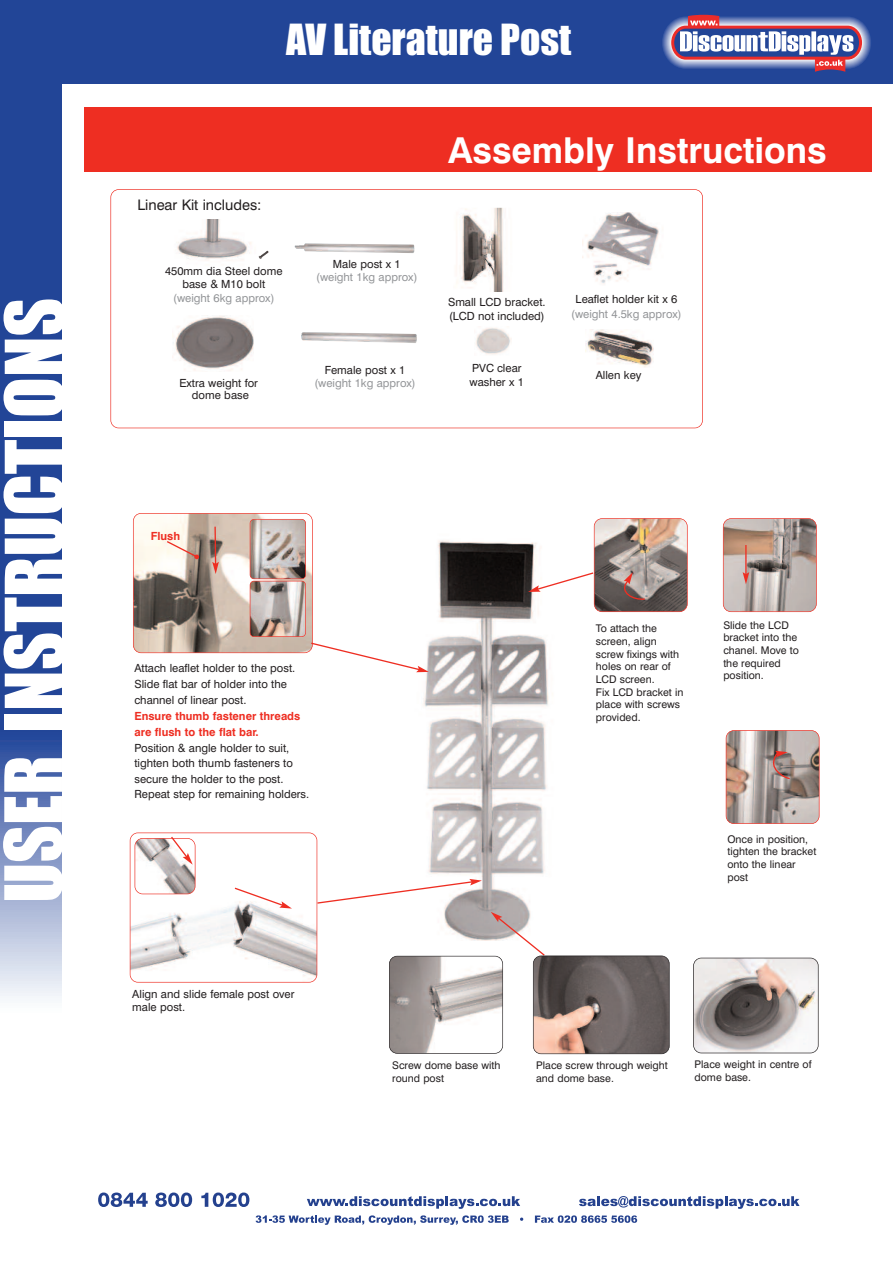
<style>
.page{position:relative;width:893px;height:1263px;background:#fff}
.page>*{position:absolute;margin:0;border:0;box-sizing:border-box;transform-origin:0 0}
.t1{font:39.75px "Impact";color:#fff}
.t2{font:35.7px "Swiss 721 BT Bold+QKSDJY";color:#fff}
.t3{font:14.55px "Swiss 721 BT Roman+GRGJKH";color:#231f20}
.t4{font:11.25px/13.5px "Swiss 721 BT Roman+GRGJKH";color:#231f20}
.t5{font:11.25px "Swiss 721 BT Roman+GRGJKH";color:#939598}
.t6{font:11.25px/15.9px "Swiss 721 BT Bold+QKSDJY";color:#ee2e22}
.t7{font:10.65px/12.8px "Swiss 721 BT Roman+GRGJKH";color:#231f20}
</style>
<div class="page">
<div style="left:0;top:0;width:62px;height:671px;background:#224597"></div>
<div style="left:4px;top:0;width:889px;height:83px;background:#224597"></div>
<svg style="left:0;top:647px;width:62px;height:351px;background:#9cacd1"></svg>
<svg style="left:307px;top:1196px;width:213px;height:13px"></svg>
<svg style="left:579px;top:1196px;width:220px;height:13px"></svg>
<svg style="left:256px;top:1215px;width:253px;height:10px"></svg>
<svg style="left:520px;top:1217px;width:3px;height:4px"></svg>
<svg style="left:535px;top:1215px;width:102px;height:8px"></svg>
<div style="left:5px;top:714px;width:59px;height:15px;background:#fff"></div>
<svg style="left:4px;top:560px;width:58px;height:148px"></svg>
<svg style="left:5px;top:519px;width:57px;height:35px;background:#e1e6f1"></svg>
<svg style="left:4px;top:440px;width:58px;height:73px"></svg>
<div style="left:5px;top:421px;width:59px;height:15px;background:#fff"></div>
<svg style="left:4px;top:380px;width:58px;height:35px;background:#dbe1ee"></svg>
<svg style="left:4px;top:299px;width:58px;height:75px"></svg>
<svg style="left:662px;top:14px;width:209px;height:58px"></svg>
<svg style="left:3px;top:758px;width:59px;height:142px"></svg>
<svg style="left:98px;top:1192px;width:50px;height:15px"></svg>
<svg style="left:155px;top:1192px;width:37px;height:15px"></svg>
<svg style="left:201px;top:1192px;width:48px;height:15px"></svg>
<div style="left:110px;top:189px;width:593px;height:239px;border:1px solid #ee2e22;border-radius:8px"></div>
<img style="left:301px;top:332px;width:116px;height:11px">
<div style="left:85px;top:108px;width:787px;height:64px;background:#ee2e22"></div>
<img style="left:177px;top:219px;width:75px;height:42px">
<svg style="left:258px;top:251px;width:11px;height:8px"></svg>
<img style="left:294px;top:243px;width:121px;height:10px">
<img style="left:476px;top:328px;width:36px;height:27px">
<img style="left:456px;top:208px;width:48px;height:83px">
<img style="left:173px;top:315px;width:81px;height:56px">
<img style="left:416px;top:540px;width:133px;height:401px">
<img style="left:133px;top:513px;width:179px;height:140px;border-radius:8px">
<div style="left:133px;top:513px;width:180px;height:140px;border:1px solid #ee2e22;border-radius:8px"></div>
<svg style="left:212px;top:525px;width:7px;height:49px"></svg>
<img style="left:250px;top:519px;width:56px;height:60px;border-radius:4px">
<div style="left:250px;top:519px;width:56px;height:60px;border:1px solid #ee2e22;border-radius:4px"></div>
<img style="left:250px;top:581px;width:55px;height:56px;border-radius:4px">
<div style="left:250px;top:581px;width:56px;height:56px;border:1px solid #ee2e22;border-radius:4px"></div>
<svg style="left:165px;top:540px;width:34px;height:19px"></svg>
<svg style="left:491px;top:912px;width:55px;height:45px"></svg>
<svg style="left:317px;top:879px;width:165px;height:25px"></svg>
<svg style="left:310px;top:642px;width:119px;height:30px"></svg>
<img style="left:693px;top:958px;width:125px;height:95px;border-radius:8px">
<div style="left:693px;top:958px;width:125px;height:95px;border:1px solid #231f20;border-radius:8px"></div>
<img style="left:533px;top:956px;width:136px;height:98px;border-radius:8px">
<div style="left:533px;top:955px;width:137px;height:99px;border:1px solid #231f20;border-radius:8px"></div>
<img style="left:389px;top:956px;width:114px;height:97px;border-radius:8px">
<div style="left:389px;top:956px;width:114px;height:98px;border:1px solid #231f20;border-radius:8px"></div>
<img style="left:723px;top:519px;width:93px;height:93px;border-radius:8px">
<div style="left:723px;top:518px;width:94px;height:94px;border:1px solid #ee2e22;border-radius:8px"></div>
<img style="left:726px;top:730px;width:93px;height:94px;border-radius:8px">
<div style="left:726px;top:730px;width:93px;height:94px;border:1px solid #ee2e22;border-radius:8px"></div>
<img style="left:594px;top:519px;width:93px;height:93px;border-radius:8px">
<div style="left:594px;top:518px;width:94px;height:94px;border:1px solid #ee2e22;border-radius:8px"></div>
<svg style="left:770px;top:751px;width:21px;height:29px"></svg>
<svg style="left:619px;top:572px;width:27px;height:28px"></svg>
<hr style="left:745px;top:545px;width:2px;height:29px;background:#ee2e22">
<svg style="left:743px;top:572px;width:6px;height:12px"></svg>
<svg style="left:528px;top:571px;width:67px;height:21px"></svg>
<img style="left:582px;top:212px;width:77px;height:72px">
<img style="left:586px;top:329px;width:67px;height:38px">
<img style="left:130px;top:855px;width:187px;height:127px">
<div style="left:130px;top:832px;width:187px;height:150px;border:1px solid #ee2e22;border-radius:8px"></div>
<img style="left:135px;top:838px;width:60px;height:56px;border-radius:8px">
<div style="left:135px;top:838px;width:60px;height:56px;border:1px solid #ee2e22;border-radius:8px"></div>
<svg style="left:233px;top:886px;width:59px;height:22px"></svg>
<svg style="left:170px;top:836px;width:23px;height:29px"></svg>
<h1 class="t1" style="left:286px;top:18px;width:286px">AV Literature Post</h1>
<p class="t3" style="left:137px;top:199px;width:126px">Linear Kit includes:</p>
<p class="t4" style="left:165px;top:265px;width:119px;text-align:center">450mm dia Steel dome base &amp; M10 bolt</p>
<p class="t5" style="left:173px;top:294px;width:103px">(weight 6kg approx)</p>
<p class="t4" style="left:179px;top:379px;width:80px;line-height:11.9px;text-align:center">Extra weight for dome base</p>
<h2 class="t2" style="left:448px;top:137px;width:380px">Assembly Instructions</h2>
<p class="t4" style="left:333px;top:258px;width:69px">Male post x 1</p>
<p class="t5" style="left:316px;top:273px;width:103px">(weight 1kg approx)</p>
<p class="t4" style="left:325px;top:364px;width:82px">Female post x 1</p>
<p class="t5" style="left:314px;top:379px;width:103px">(weight 1kg approx)</p>
<p class="t4" style="left:448px;top:296px;width:99px">Small LCD bracket. (LCD not included)</p>
<p class="t4" style="left:470px;top:363px;width:56px">PVC clear washer x 1</p>
<p class="t4" style="left:576px;top:293px;width:103px">Leaflet holder kit x 6</p>
<p class="t5" style="left:571px;top:309px;width:112px">(weight 4.5kg approx)</p>
<p class="t4" style="left:596px;top:369px;width:47px">Allen key</p>
<p class="t6" style="left:151px;top:529px;width:31px">Flush</p>
<p class="t4" style="left:134px;top:661px;width:162px;line-height:15.9px">Attach leaflet holder to the post.<br>Slide flat bar of holder into the channel of linear post.</p>
<p class="t6" style="left:134px;top:709px;width:167px">Ensure thumb fastener threads are flush to the flat bar.</p>
<p class="t4" style="left:134px;top:741px;width:160px;line-height:15.9px">Position &amp; angle holder to suit, tighten both thumb fasteners to secure the holder to the post.</p>
<p class="t4" style="left:134px;top:788px;width:176px">Repeat step for remaining holders.</p>
<p class="t4" style="left:132px;top:988px;width:164px">Align and slide female post over male post.</p>
<p class="t7" style="left:596px;top:623px;width:89px">To attach the screen, align screw fixings with holes on rear of<br>LCD screen.<br>Fix LCD bracket in place with screws provided.</p>
<p class="t7" style="left:723px;top:619px;width:77px">Slide the LCD bracket into the chanel. Move to the required position.</p>
<p class="t7" style="left:727px;top:834px;width:90px">Once in position, tighten the bracket onto the linear post</p>
<p class="t7" style="left:392px;top:1060px;width:110px">Screw dome base with round post</p>
<p class="t7" style="left:536px;top:1060px;width:133px">Place screw through weight and dome base.</p>
<p class="t7" style="left:694px;top:1059px;width:118px">Place weight in centre of dome base.</p>
</div>
